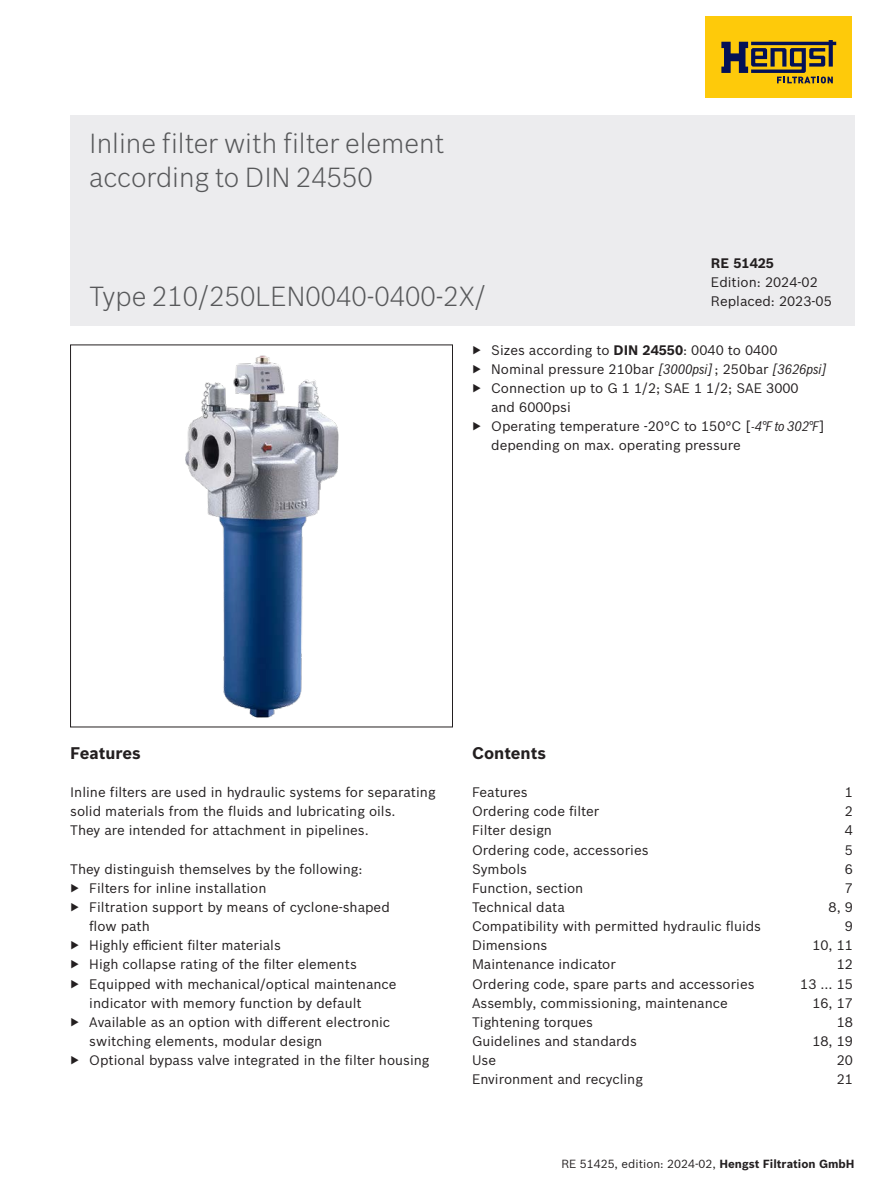
<style>
.page{position:relative;width:893px;height:1191px;background:#fff}
.page>*{position:absolute;margin:0;border:0;box-sizing:border-box;transform-origin:0 0}
.Titel{font:300 27px/33.5px "Bosch Sans";color:#57585a}
.Kopfzeile{font:700 16.5px "Bosch Sans";color:#231f20}
.Fließtext{font:13.5px/19.2px "Bosch Sans";color:#231f20}
.Fließtext_bold{font:700 13.5px "Bosch Sans";color:#231f20}
.t1{font:11.55px "Bosch Sans";color:#231f20}
.s1{font-weight:700}
.s2{font-family:"Bosch Sans Cond";font-style:italic}
</style>
<div class="page">
<div style="left:70px;top:115px;width:785px;height:210px;background:#ececee"></div>
<div style="left:705px;top:17px;width:147px;height:81px;background:#feca0a"></div>
<svg style="left:721px;top:40px;width:115px;height:43px"></svg>
<div style="left:70px;top:344px;width:383px;height:383px;border:1px solid #231f20"></div>
<img style="left:185px;top:355px;width:154px;height:363px">
<p class="Titel" style="left:89px;top:125px;width:357px">Inline filter with filter element according to DIN 24550</p>
<p class="Fließtext_bold" style="left:711px;top:253px;width:65px">RE 51425</p>
<p class="Fließtext" style="left:711px;top:272px;width:108px">Edition: 2024-02</p>
<p class="Titel" style="left:89px;top:278px;width:398px">Type 210/250LEN0040-0400-2X/</p>
<p class="Fließtext" style="left:711px;top:291px;width:122px">Replaced: 2023-05</p>
<p class="Fließtext" style="left:472px;top:339px;width:307px">▶ Sizes according to <span class="s1">DIN 24550</span>: 0040 to 0400</p>
<p class="Fließtext" style="left:472px;top:358px;width:356px">▶ Nominal pressure 210bar <span class="s2">[3000psi]</span> ; 250bar <span class="s2">[3626psi]</span></p>
<p class="Fließtext" style="left:491px;top:377px;width:309px;text-indent:-19px">▶ Connection up to G 1 1/2; SAE 1 1/2; SAE 3000 and 6000psi</p>
<p class="Fließtext" style="left:491px;top:416px;width:335px;text-indent:-19px">▶ Operating temperature -20°C to 150°C [<span class="s2">-4°F to 302°F</span>] depending on max. operating pressure</p>
<p class="Kopfzeile" style="left:70px;top:740px;width:72px">Features</p>
<p class="Fließtext" style="left:70px;top:782px;width:367px">Inline filters are used in hydraulic systems for separating solid materials from the fluids and lubricating oils.<br>They are intended for attachment in pipelines.</p>
<p class="Fließtext" style="left:70px;top:858px;width:294px">They distinguish themselves by the following:</p>
<p class="Fließtext" style="left:70px;top:877px;width:198px">▶ Filters for inline installation</p>
<p class="Fließtext" style="left:89px;top:896px;width:302px;text-indent:-19px">▶ Filtration support by means of cyclone-shaped flow path</p>
<p class="Fließtext" style="left:70px;top:935px;width:212px">▶ Highly efficient filter materials</p>
<p class="Fließtext" style="left:70px;top:954px;width:288px">▶ High collapse rating of the filter elements</p>
<p class="Fließtext" style="left:89px;top:973px;width:309px;text-indent:-19px">▶ Equipped with mechanical/optical maintenance indicator with memory function by default</p>
<p class="Fließtext" style="left:89px;top:1011px;width:302px;text-indent:-19px">▶ Available as an option with different electronic switching elements, modular design</p>
<p class="Fließtext" style="left:70px;top:1049px;width:361px">▶ Optional bypass valve integrated in the filter housing</p>
<p class="Kopfzeile" style="left:472px;top:740px;width:76px">Contents</p>
<p class="Fließtext" style="left:472px;top:782px;width:57px">Features</p>
<p class="Fließtext" style="left:845px;top:782px;width:10px">1</p>
<p class="Fließtext" style="left:472px;top:801px;width:129px">Ordering code filter</p>
<p class="Fließtext" style="left:845px;top:801px;width:10px">2</p>
<p class="Fließtext" style="left:472px;top:820px;width:82px">Filter design</p>
<p class="Fließtext" style="left:845px;top:820px;width:10px">4</p>
<p class="Fließtext" style="left:472px;top:839px;width:178px">Ordering code, accessories</p>
<p class="Fließtext" style="left:845px;top:839px;width:10px">5</p>
<p class="Fließtext" style="left:472px;top:858px;width:57px">Symbols</p>
<p class="Fließtext" style="left:845px;top:858px;width:10px">6</p>
<p class="Fließtext" style="left:472px;top:877px;width:113px">Function, section</p>
<p class="Fließtext" style="left:845px;top:877px;width:10px">7</p>
<p class="Fließtext" style="left:472px;top:896px;width:94px">Technical data</p>
<p class="Fließtext" style="left:829px;top:896px;width:26px">8, 9</p>
<p class="Fließtext" style="left:472px;top:915px;width:291px">Compatibility with permitted hydraulic fluids</p>
<p class="Fließtext" style="left:845px;top:915px;width:10px">9</p>
<p class="Fließtext" style="left:472px;top:935px;width:77px">Dimensions</p>
<p class="Fließtext" style="left:812px;top:935px;width:42px">10, 11</p>
<p class="Fließtext" style="left:472px;top:954px;width:145px">Maintenance indicator</p>
<p class="Fließtext" style="left:837px;top:954px;width:18px">12</p>
<p class="Fließtext" style="left:472px;top:973px;width:284px">Ordering code, spare parts and accessories</p>
<p class="Fließtext" style="left:800px;top:973px;width:54px">13 ... 15</p>
<p class="Fließtext" style="left:472px;top:992px;width:257px">Assembly, commissioning, maintenance</p>
<p class="Fließtext" style="left:812px;top:992px;width:42px">16, 17</p>
<p class="Fließtext" style="left:472px;top:1011px;width:123px">Tightening torques</p>
<p class="Fließtext" style="left:837px;top:1011px;width:18px">18</p>
<p class="Fließtext" style="left:472px;top:1030px;width:167px">Guidelines and standards</p>
<p class="Fließtext" style="left:812px;top:1030px;width:42px">18, 19</p>
<p class="Fließtext" style="left:472px;top:1049px;width:26px">Use</p>
<p class="Fließtext" style="left:837px;top:1049px;width:18px">20</p>
<p class="Fließtext" style="left:472px;top:1069px;width:172px">Environment and recycling</p>
<p class="Fließtext" style="left:837px;top:1069px;width:18px">21</p>
<p class="t1" style="left:561px;top:1154px;width:295px">RE 51425, edition: 2024-02, <span class="s1">Hengst Filtration GmbH</span></p>
</div>
